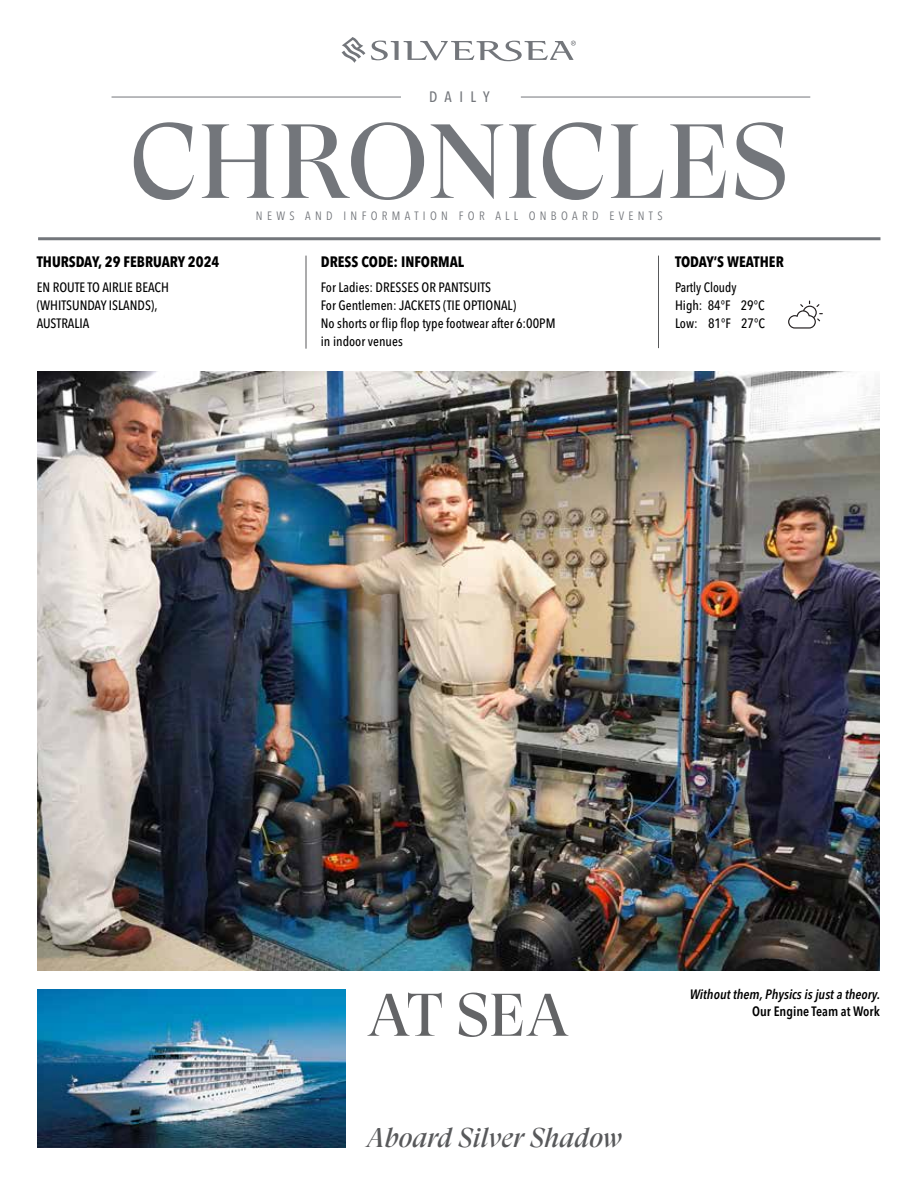
<style>
.page{position:relative;width:918px;height:1188px;background:#fff}
.page>*{position:absolute;margin:0;border:0;box-sizing:border-box;transform-origin:0 0}
.t1{font:105px "GT Super Display";letter-spacing:.005em;color:#73767b}
.t2{font:60px "GT Super Display";color:#636466}
.t3{font:italic 27px "GT Super Display";color:#58595b}
.t4{font:700 condensed 15px "Avenir Next LT Pro";color:#000}
.t5{font:500 condensed 15px "Avenir Next LT Pro";letter-spacing:.49em;color:#73767b}
.t6{font:500 condensed 13.5px/18px "Avenir Next LT Pro";color:#000}
.t7{font:500 condensed 13.5px/18px "Avenir Next LT Pro";color:#000;scale:.96 1}
.t8{font:italic 600 condensed 13.5px "Avenir Next LT Pro";color:#000}
.t9{font:600 condensed 13.5px "Avenir Next LT Pro";color:#000}
.t10{font:condensed 12px "Avenir Next LT Pro";letter-spacing:.36em;color:#73767b}
</style>
<div class="page">
<img style="left:37px;top:372px;width:843px;height:599px">
<hr style="left:306px;top:256px;width:1px;height:93px;background:#58595b">
<hr style="left:658px;top:256px;width:1px;height:92px;background:#58595b">
<svg style="left:788px;top:301px;width:35px;height:28px"></svg>
<svg style="left:342px;top:37px;width:234px;height:26px"></svg>
<hr style="left:112px;top:97px;width:289px;height:1px;background:#73767b">
<hr style="left:521px;top:97px;width:289px;height:1px;background:#73767b">
<hr style="left:38px;top:237px;width:842px;height:3px;background:#73767b">
<img style="left:37px;top:990px;width:308px;height:158px">
<p class="t5" style="left:429px;top:87px;width:62px">DAILY</p>
<h1 class="t1" style="left:130px;top:107px;width:660px">CHRONICLES</h1>
<p class="t10" style="left:256px;top:209px;width:408px">NEWS AND INFORMATION FOR ALL ONBOARD EVENTS</p>
<p class="t4" style="left:321px;top:253px;width:145px">DRESS CODE: INFORMAL</p>
<p class="t6" style="left:321px;top:278px;width:236px">For Ladies: DRESSES OR PANTSUITS<br>For Gentlemen: JACKETS (TIE OPTIONAL)<br>No shorts or flip flop type footwear after 6:00PM in indoor venues</p>
<p class="t4" style="left:37px;top:253px;width:184px">THURSDAY, 29 FEBRUARY 2024</p>
<p class="t6" style="left:37px;top:278px;width:134px">EN ROUTE TO AIRLIE BEACH (WHITSUNDAY ISLANDS),<br>AUSTRALIA</p>
<p class="t4" style="left:675px;top:253px;width:110px">TODAY’S WEATHER</p>
<p class="t7" style="left:675px;top:278px;width:95px">Partly Cloudy<br>High: 84°F 29°C<br>Low: 81°F 27°C</p>
<h2 class="t2" style="left:367px;top:984px;width:204px">AT SEA</h2>
<h3 class="t3" style="left:367px;top:1123px;width:257px">Aboard Silver Shadow</h3>
<p class="t8" style="left:690px;top:986px;width:192px">Without them, Physics is just a theory.</p>
<p class="t9" style="left:752px;top:1003px;width:129px">Our Engine Team at Work</p>
</div>
